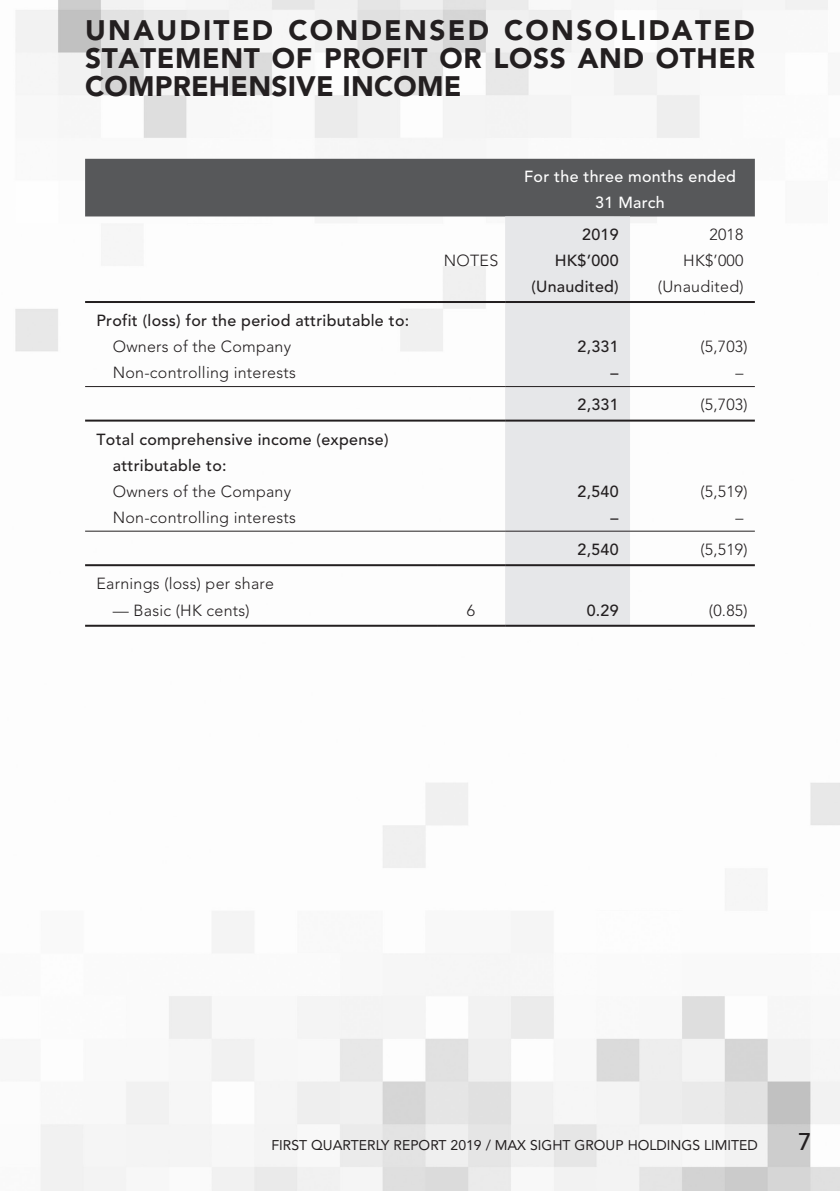
<style>
.page{position:relative;width:840px;height:1191px;background:#fff}
.page>*{position:absolute;margin:0;border:0;box-sizing:border-box;transform-origin:0 0}
.t1{font:900 28px "Avenir LT Std";letter-spacing:.08em;color:#231f20}
.t2{font:900 28px "Avenir LT Std";letter-spacing:.135em;color:#231f20}
.t3{font:500 24px "Avenir LT Std";color:#231f20}
.t4{font:300 16px "Avenir LT Std";letter-spacing:.015em;color:#231f20}
.t5{font:500 16px/26px "Avenir LT Std";letter-spacing:.015em;color:#231f20}
.t6{font:500 16px/26px "Avenir LT Std";letter-spacing:.015em;color:#fff;text-align:center}
.t7{font:14px "Avenir LT Std";color:#231f20}
</style>
<div class="page">
<img style="left:15px;top:0;width:824px;height:1191px">
<div style="left:85px;top:159px;width:669px;height:57px;background:#57585a"></div>
<div style="left:505px;top:216px;width:124px;height:409px;background:#e6e7e9"></div>
<hr style="left:85px;top:301px;width:352px;height:2px;background:#231f20">
<hr style="left:437px;top:301px;width:68px;height:2px;background:#231f20">
<hr style="left:505px;top:301px;width:124px;height:2px;background:#231f20">
<hr style="left:629px;top:301px;width:125px;height:2px;background:#231f20">
<hr style="left:85px;top:386px;width:352px;height:1px;background:#231f20">
<hr style="left:437px;top:386px;width:68px;height:1px;background:#231f20">
<hr style="left:505px;top:386px;width:124px;height:1px;background:#231f20">
<hr style="left:629px;top:386px;width:125px;height:1px;background:#231f20">
<hr style="left:85px;top:419px;width:352px;height:2px;background:#231f20">
<hr style="left:437px;top:419px;width:68px;height:2px;background:#231f20">
<hr style="left:505px;top:419px;width:124px;height:2px;background:#231f20">
<hr style="left:629px;top:419px;width:125px;height:2px;background:#231f20">
<hr style="left:85px;top:530px;width:352px;height:1px;background:#231f20">
<hr style="left:437px;top:530px;width:68px;height:1px;background:#231f20">
<hr style="left:505px;top:530px;width:124px;height:1px;background:#231f20">
<hr style="left:629px;top:530px;width:125px;height:1px;background:#231f20">
<hr style="left:85px;top:564px;width:352px;height:2px;background:#231f20">
<hr style="left:437px;top:564px;width:68px;height:2px;background:#231f20">
<hr style="left:505px;top:564px;width:124px;height:2px;background:#231f20">
<hr style="left:629px;top:564px;width:125px;height:2px;background:#231f20">
<hr style="left:85px;top:625px;width:352px;height:2px;background:#231f20">
<hr style="left:437px;top:625px;width:68px;height:2px;background:#231f20">
<hr style="left:505px;top:625px;width:124px;height:2px;background:#231f20">
<hr style="left:629px;top:625px;width:125px;height:2px;background:#231f20">
<h1 class="t1" style="left:85px;top:14px;width:462px">UNAUDITED CONDENSED CONSOLID</h1>
<h1 class="t1" style="left:671px;top:14px;width:44px">ATED</h1>
<h1 class="t1" style="left:85px;top:42px;width:137px">STATE MENT</h1>
<h1 class="t2" style="left:272px;top:42px;width:257px">OF PROFIT OR LOSS</h1>
<h1 class="t1" style="left:577px;top:42px;width:44px">AND</h1>
<h1 class="t1" style="left:655px;top:42px;width:21px">OTHE</h1>
<h1 class="t1" style="left:736px;top:42px;width:20px">R</h1>
<h1 class="t1" style="left:85px;top:70px;width:125px">COMPREHENSIVE</h1>
<h1 class="t1" style="left:342px;top:70px;width:31px">INCO</h1>
<h1 class="t1" style="left:417px;top:70px;width:42px">ME</h1>
<p class="t6" style="left:524px;top:164px;width:213px">For the three months ended<br>31 March</p>
<p class="t5" style="left:582px;top:222px;width:38px">2019</p>
<p class="t4" style="left:709px;top:225px;width:36px">2018</p>
<p class="t4" style="left:443px;top:251px;width:56px">NOTES</p>
<p class="t5" style="left:554px;top:248px;width:65px">HK$’000</p>
<p class="t4" style="left:682px;top:251px;width:62px">HK$’000</p>
<p class="t5" style="left:531px;top:274px;width:89px">(Unaudited)</p>
<p class="t4" style="left:657px;top:277px;width:87px">(Unaudited)</p>
<p class="t5" style="left:96px;top:308px;width:314px">Profit (loss) for the period attributable to:</p>
<p class="t4" style="left:113px;top:337px;width:180px">Owners of the Company</p>
<p class="t5" style="left:577px;top:334px;width:43px">2,331</p>
<p class="t4" style="left:700px;top:337px;width:49px">(5,703)</p>
<p class="t4" style="left:113px;top:363px;width:185px">Non-controlling interests</p>
<p class="t5" style="left:610px;top:360px;width:9px">–</p>
<p class="t4" style="left:735px;top:363px;width:9px">–</p>
<p class="t5" style="left:577px;top:392px;width:43px">2,331</p>
<p class="t4" style="left:700px;top:395px;width:49px">(5,703)</p>
<p class="t5" style="left:113px;top:427px;width:277px;text-indent:-16px">Total comprehensive income (expense) attributable to:</p>
<p class="t4" style="left:113px;top:482px;width:180px">Owners of the Company</p>
<p class="t5" style="left:577px;top:479px;width:43px">2,540</p>
<p class="t4" style="left:700px;top:482px;width:49px">(5,519)</p>
<p class="t4" style="left:113px;top:508px;width:185px">Non-controlling interests</p>
<p class="t5" style="left:610px;top:505px;width:9px">–</p>
<p class="t4" style="left:735px;top:508px;width:9px">–</p>
<p class="t5" style="left:577px;top:537px;width:43px">2,540</p>
<p class="t4" style="left:700px;top:540px;width:49px">(5,519)</p>
<p class="t4" style="left:96px;top:574px;width:179px">Earnings (loss) per share</p>
<p class="t4" style="left:113px;top:600px;width:138px">— Basic (HK cents)</p>
<p class="t4" style="left:466px;top:600px;width:10px">6</p>
<p class="t5" style="left:586px;top:597px;width:33px">0.29</p>
<p class="t4" style="left:708px;top:600px;width:40px">(0.85)</p>
<p class="t7" style="left:271px;top:1136px;width:487px">FIRST QUARTERLY REPORT 2019 / MAX SIGHT GROUP HOLDINGS LIMITED</p>
<h2 class="t3" style="left:797px;top:1128px;width:15px">7</h2>
</div>
